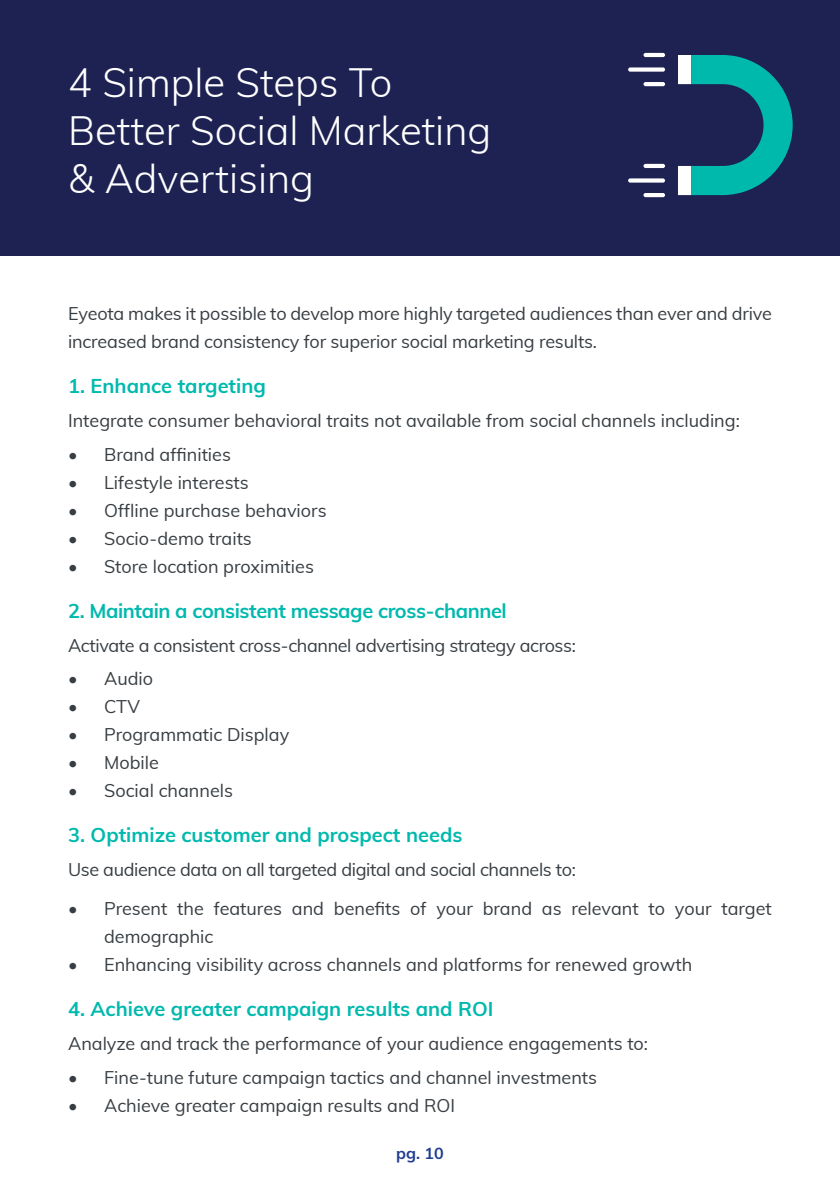
<style>
.page{position:relative;width:840px;height:1191px;background:#fff}
.page>*{position:absolute;margin:0;border:0;box-sizing:border-box;transform-origin:0 0}
.t1{font:300 40px/48px "Muli";color:#fff}
.t2{font:700 20px "Muli";color:#00b9ad}
.t3{font:700 20px "Muli";letter-spacing:-.02em;color:#00b9ad}
.t4{font:18px/28px "Muli";color:#373d42}
.t5{font:18px "Muli";letter-spacing:-.02em;color:#373d42}
.t6{font:700 16px "Muli";color:#1f3c92}
</style>
<div class="page">
<div style="left:0;top:0;width:839px;height:256px;background:#1d2252"></div>
<hr style="left:643px;top:193px;width:21px;height:4px;background:#fff;border-radius:2px">
<hr style="left:643px;top:164px;width:21px;height:4px;background:#fff;border-radius:2px">
<div style="left:627px;top:178px;width:37px;height:5px;background:#fff;border-radius:2px"></div>
<hr style="left:643px;top:82px;width:21px;height:4px;background:#fff;border-radius:2px">
<hr style="left:643px;top:53px;width:21px;height:4px;background:#fff;border-radius:2px">
<div style="left:627px;top:67px;width:37px;height:5px;background:#fff;border-radius:2px"></div>
<div style="left:677px;top:166px;width:13px;height:29px;background:#fff"></div>
<div style="left:677px;top:55px;width:13px;height:29px;background:#fff"></div>
<svg style="left:690px;top:55px;width:102px;height:140px"></svg>
<h1 class="t1" style="left:68px;top:57px;width:424px">4 Simple Steps To<br>Better Social Marketing &amp; Advertising</h1>
<p class="t4" style="left:68px;top:299px;width:704px">Eyeota makes it possible to develop more highly targeted audiences than ever and drive increased brand consistency for superior social marketing results.</p>
<p class="t2" style="left:68px;top:372px;width:199px">1. Enhance targeting</p>
<p class="t4" style="left:68px;top:406px;width:673px">Integrate consumer behavioral traits not available from social channels including:</p>
<p class="t4" style="left:68px;top:439px;width:164px">• Brand affinities</p>
<p class="t4" style="left:68px;top:467px;width:182px">• Lifestyle interests</p>
<p class="t4" style="left:68px;top:495px;width:260px">• Offline purchase behaviors</p>
<p class="t4" style="left:68px;top:523px;width:185px">• Socio-demo traits</p>
<p class="t4" style="left:68px;top:551px;width:247px">• Store location proximities</p>
<p class="t3" style="left:68px;top:596px;width:440px">2. Maintain a consistent message cross-channel</p>
<p class="t5" style="left:68px;top:632px;width:509px">Activate a consistent cross-channel advertising strategy across:</p>
<p class="t4" style="left:68px;top:664px;width:86px">• Audio</p>
<p class="t4" style="left:68px;top:692px;width:73px">• CTV</p>
<p class="t4" style="left:68px;top:720px;width:222px">• Programmatic Display</p>
<p class="t4" style="left:68px;top:748px;width:92px">• Mobile</p>
<p class="t4" style="left:68px;top:776px;width:166px">• Social channels</p>
<p class="t2" style="left:68px;top:820px;width:395px">3. Optimize customer and prospect needs</p>
<p class="t5" style="left:68px;top:856px;width:509px">Use audience data on all targeted digital and social channels to:</p>
<p class="t4" style="left:104px;top:894px;width:668px;text-indent:-36px">• Present the features and benefits of your brand as relevant to your target demographic</p>
<p class="t4" style="left:68px;top:950px;width:625px">• Enhancing visibility across channels and platforms for renewed growth</p>
<p class="t2" style="left:68px;top:994px;width:426px">4. Achieve greater campaign results and ROI</p>
<p class="t4" style="left:68px;top:1028px;width:581px">Analyze and track the performance of your audience engagements to:</p>
<p class="t4" style="left:68px;top:1062px;width:530px">• Fine-tune future campaign tactics and channel investments</p>
<p class="t4" style="left:68px;top:1090px;width:388px">• Achieve greater campaign results and ROI</p>
<p class="t6" style="left:396px;top:1141px;width:49px">pg. 10</p>
</div>
